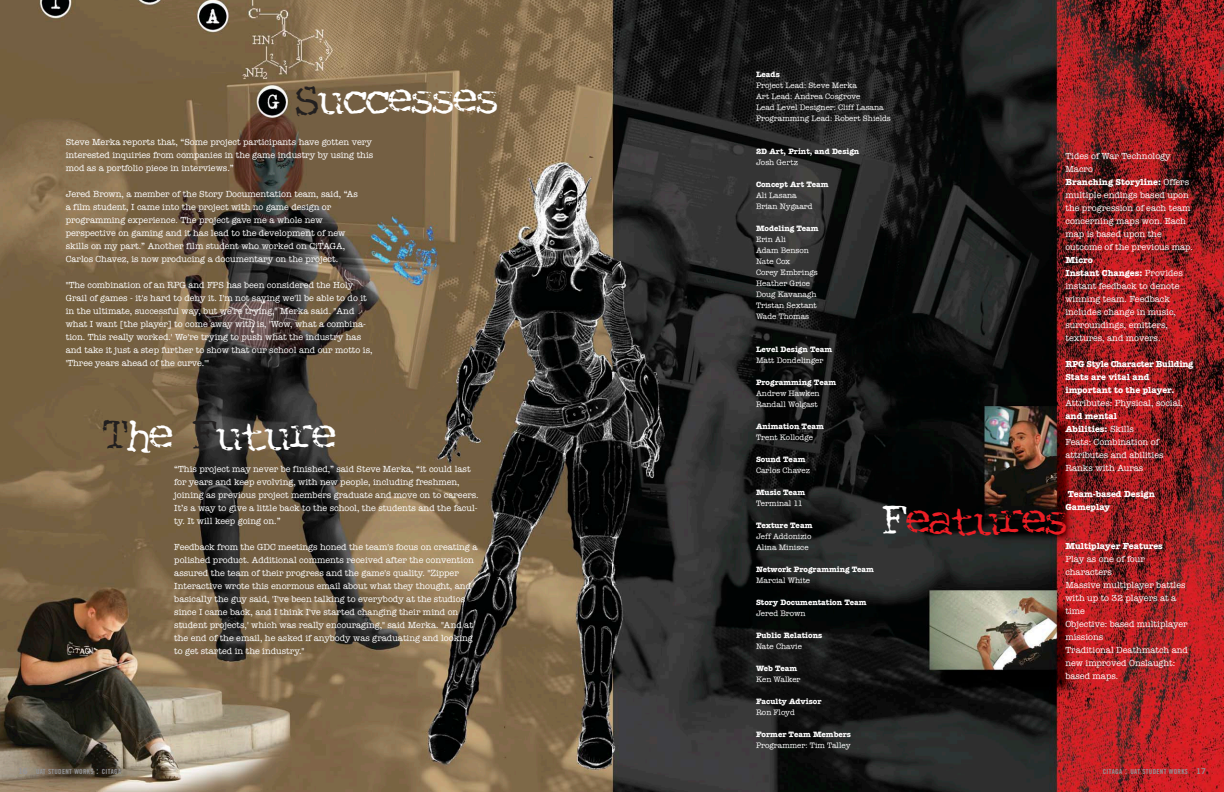
<style>
.page{position:relative;width:1224px;height:792px;background:#fff}
.page>*{position:absolute;margin:0;border:0;box-sizing:border-box;transform-origin:0 0}
.t1{font:48px "Generation";color:#fff}
.t2{font:48px "Generation";color:#ec1e25}
.t3{font:9px/13px "American Typewriter";color:#fff}
.t4{font:700 9px/13px "American Typewriter";color:#fff}
.t5{font:8px/11px "American Typewriter";color:#fff}
.t6{font:700 8px "American Typewriter";color:#fff}
.t7{font:7px "Trade Gothic Bold Cond Twenty";letter-spacing:.045em;color:#939498}
.s1{color:#221f1f}
.s2{font-family:"Trade Gothic Bold Two";font-size:8px}
.s3{font-family:"Trade Gothic";font-weight:300;font-size:12px}
.s4{font-weight:700}
.s5{color:#fff}
</style>
<div class="page">
<img style="left:0;top:0;width:612px;height:792px">
<svg style="left:612px;top:0;width:612px;height:792px;background:#402121"></svg>
<h1 class="t1" style="left:296px;top:75px;width:203px"><span class="s1">S</span>uccesses</h1>
<p class="t3" style="left:66px;top:136px;width:309px">Steve Merka reports that, “Some project participants have gotten very interested inquiries from companies in the game industry by using this mod as a portfolio piece in interviews.”</p>
<p class="t3" style="left:66px;top:188px;width:294px">Jered Brown, a member of the Story Documentation team, said, “As a film student, I came into the project with no game design or programming experience. The project gave me a whole new perspective on gaming and it has lead to the development of new skills on my part.” Another film student who worked on CiTAGA, Carlos Chavez, is now producing a documentary on the project.</p>
<p class="t3" style="left:66px;top:278px;width:308px">"The combination of an RPG and FPS has been considered the Holy Grail of games - it's hard to deny it. I'm not saying we'll be able to do it in the ultimate, successful way, but we're trying," Merka said. "And what I want [the player] to come away with is, 'Wow, what a combina&shy;tion. This really worked.' We're trying to push what the industry has and take it just a step further to show that our school and our motto is, 'Three years ahead of the curve.'"</p>
<h1 class="t1" style="left:103px;top:411px;width:234px"><span class="s1">T</span>he <span class="s1">F</span>uture</h1>
<p class="t3" style="left:174px;top:463px;width:306px">“This project may never be finished,” said Steve Merka, “it could last for years and keep evolving, with new people, including freshmen, joining as previous project members graduate and move on to careers.<br>It’s a way to give a little back to the school, the students and the facul&shy;ty. It will keep going on.”</p>
<p class="t3" style="left:174px;top:541px;width:305px">Feedback from the GDC meetings honed the team's focus on creating a polished product. Additional comments received after the convention assured the team of their progress and the game's quality. "Zipper Interactive wrote this enormous email about what they thought, and basically the guy said, 'I've been talking to everybody at the studios since I came back, and I think I've started changing their mind on student projects,' which was really encouraging," said Merka. "And at the end of the email, he asked if anybody was graduating and looking to get started in the industry."</p>
<p class="t7" style="left:18px;top:767px;width:105px"><span class="s2">16</span> UAT STUDENT WORKS <span class="s3">:</span> CITAGA</p>
<p class="t6" style="left:756px;top:70px;width:25px">Leads</p>
<p class="t5" style="left:756px;top:80px;width:136px">Project Lead: Steve Merka<br>Art Lead: Andrea Cosgrove<br>Lead Level Designer: Cliff Lasana<br>Programming Lead: Robert Shields</p>
<p class="t6" style="left:756px;top:147px;width:105px">2D Art, Print, and Design</p>
<p class="t5" style="left:756px;top:157px;width:43px">Josh Gertz</p>
<p class="t6" style="left:756px;top:180px;width:74px">Concept Art Team</p>
<p class="t5" style="left:756px;top:190px;width:58px">Ali Lasana<br>Brian Nygaard</p>
<p class="t6" style="left:756px;top:224px;width:64px">Modeling Team</p>
<p class="t5" style="left:756px;top:234px;width:63px">Erin Ali<br>Adam Benson<br>Nate Cox<br>Corey Embrings<br>Heather Grice<br>Doug Kavanagh<br>Tristan Sextant<br>Wade Thomas</p>
<p class="t6" style="left:756px;top:345px;width:78px">Level Design Team</p>
<p class="t5" style="left:756px;top:355px;width:69px">Matt Dondelinger</p>
<p class="t6" style="left:756px;top:378px;width:82px">Programming Team</p>
<p class="t5" style="left:756px;top:388px;width:65px">Andrew Hawken<br>Randall Wolgast</p>
<p class="t6" style="left:756px;top:422px;width:69px">Animation Team</p>
<p class="t5" style="left:756px;top:432px;width:58px">Trent Kollodge</p>
<p class="t6" style="left:756px;top:455px;width:51px">Sound Team</p>
<p class="t5" style="left:756px;top:465px;width:56px">Carlos Chavez</p>
<p class="t6" style="left:756px;top:488px;width:51px">Music Team</p>
<p class="t5" style="left:756px;top:498px;width:48px">Terminal 11</p>
<p class="t6" style="left:756px;top:521px;width:58px">Texture Team</p>
<p class="t5" style="left:756px;top:531px;width:57px">Jeff Addonizio<br>Alina Minisce</p>
<p class="t6" style="left:756px;top:565px;width:119px">Network Programming Team</p>
<p class="t5" style="left:756px;top:575px;width:56px">Marcial White</p>
<p class="t6" style="left:756px;top:598px;width:112px">Story Documentation Team</p>
<p class="t5" style="left:756px;top:608px;width:51px">Jered Brown</p>
<p class="t6" style="left:756px;top:631px;width:68px">Public Relations</p>
<p class="t5" style="left:756px;top:641px;width:47px">Nate Chavie</p>
<p class="t6" style="left:756px;top:664px;width:43px">Web Team</p>
<p class="t5" style="left:756px;top:674px;width:46px">Ken Walker</p>
<p class="t6" style="left:756px;top:697px;width:67px">Faculty Advisor</p>
<p class="t5" style="left:756px;top:707px;width:40px">Ron Floyd</p>
<p class="t6" style="left:756px;top:730px;width:97px">Former Team Members</p>
<p class="t5" style="left:756px;top:740px;width:96px">Programmer: Tim Talley</p>
<p class="t3" style="left:1065px;top:150px;width:129px">Tides of War Technology<br>Macro<br><span class="s4">Branching Storyline:</span> Offers multiple endings based upon the progression of each team concerning maps won. Each map is based upon the outcome of the previous map.</p>
<p class="t3" style="left:1065px;top:254px;width:119px"><span class="s4">Micro<br>Instant Changes:</span> Provides instant feedback to denote winning team. Feedback includes change in music, surroundings, emitters, textures, and movers.</p>
<p class="t4" style="left:1065px;top:358px;width:129px">RPG Style Character Building<br>Stats are vital and important to the player.</p>
<p class="t3" style="left:1065px;top:397px;width:119px">Attributes: Physical, social,</p>
<p class="t3" style="left:1065px;top:410px;width:100px"><span class="s4">and mental<br>Abilities:</span> Skills<br>Feats: Combination of attributes and abilities<br>Ranks with Auras</p>
<p class="t4" style="left:1065px;top:488px;width:91px">Team-based Design<br>Gameplay</p>
<p class="t4" style="left:1065px;top:540px;width:99px">Multiplayer Features</p>
<p class="t3" style="left:1065px;top:553px;width:124px">Play as one of four characters<br>Massive multiplayer battles with up to 32 players at a time<br>Objective: based multiplayer missions<br>Traditional Deathmatch and new improved Onslaught: based maps.</p>
<h1 class="t2" style="left:883px;top:497px;width:185px"><span class="s5">F</span>eatures</h1>
<p class="t7" style="left:1103px;top:767px;width:105px">CITAGA <span class="s3">:</span> UAT STUDENT WORKS <span class="s2">17</span></p>
</div>
